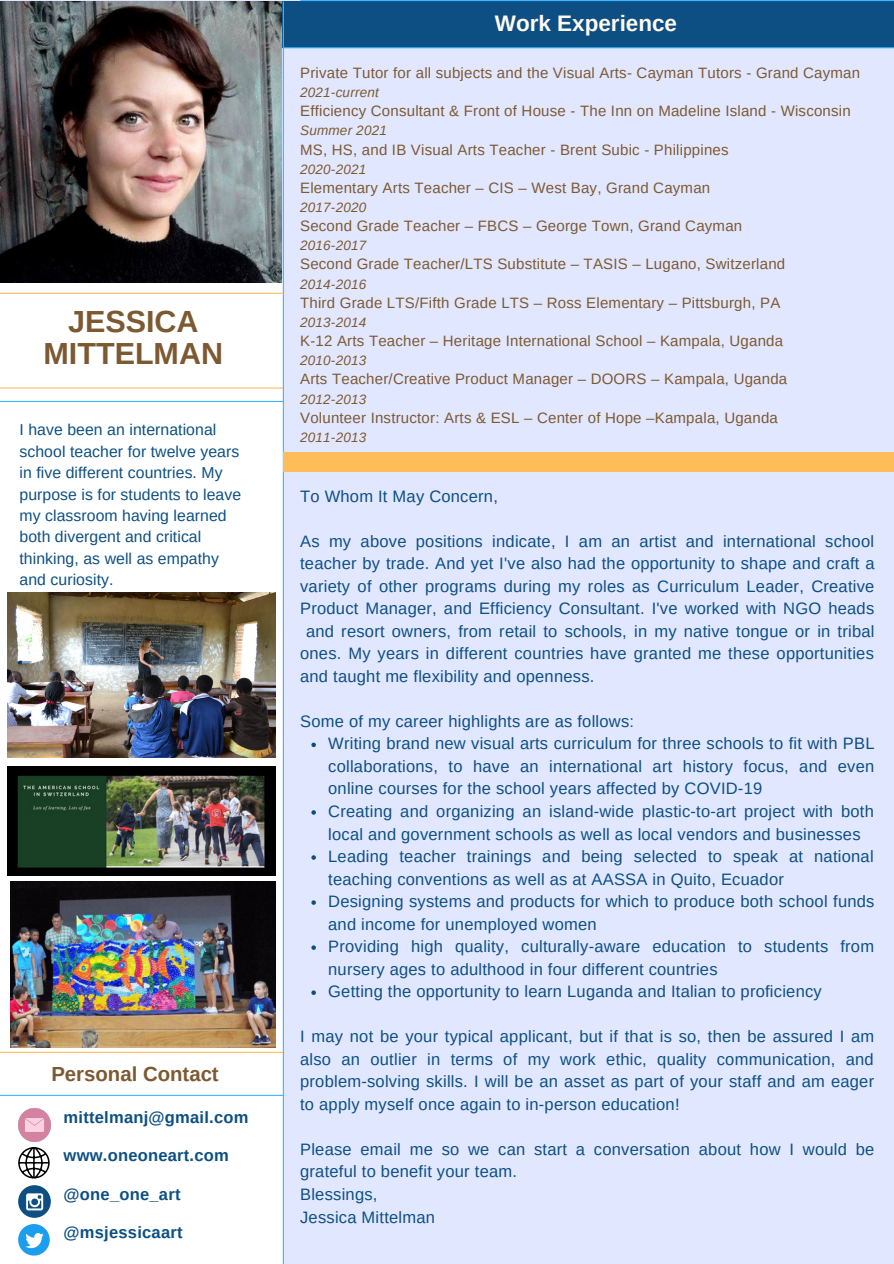
<style>
.page{position:relative;width:894px;height:1264px;background:#fff}
.page>*{position:absolute;margin:0;border:0;box-sizing:border-box;transform-origin:0 0}
.t1{font:700 30.45px "Arimo";color:#7d5932}
.t2{font:700 22.5px "Arimo";color:#fff9ef}
.t3{font:700 20.4px "Arimo";color:#7d5932}
.t4{font:16.5px/22.5px "Arimo";letter-spacing:.015em;color:#0d4f83}
.t5{font:700 16.5px "Arimo";letter-spacing:.015em;color:#0d4f83}
.t6{font:15.75px/21.5px "Arimo";letter-spacing:.005em;color:#0d4f83}
.t7{font:15px "Arimo";letter-spacing:.015em;color:#7d5932}
.t8{font:italic 13.5px "Arimo";letter-spacing:.015em;color:#7d5932}
</style>
<div class="page">
<div style="left:0;top:0;width:893px;height:1263px;background:#e1e7ff"></div>
<div style="left:283px;top:1px;width:610px;height:46px;background:#0d4f83"></div>
<div style="left:0;top:283px;width:283px;height:980px;background:#fff"></div>
<hr style="left:0;top:401px;width:283px;height:1px;background:#38b6ff">
<hr style="left:0;top:387px;width:283px;height:1px;background:#ffbd59">
<hr style="left:300px;top:0;width:593px;height:1px;background:#38b6ff">
<hr style="left:0;top:1051px;width:283px;height:1px;background:#ffbd59">
<hr style="left:283px;top:47px;width:610px;height:1px;background:#38b6ff">
<hr style="left:0;top:1094px;width:283px;height:1px;background:#38b6ff">
<hr style="left:283px;top:2px;width:1px;height:1261px;background:#38b6ff">
<svg style="left:18px;top:1147px;width:32px;height:31px"></svg>
<img style="left:18px;top:1108px;width:33px;height:33px">
<div style="left:18px;top:1185px;width:33px;height:32px;background:#0d4f83;border-radius:50%"></div>
<svg style="left:26px;top:1193px;width:17px;height:17px"></svg>
<svg style="left:311px;top:742px;width:5px;height:5px"></svg>
<svg style="left:311px;top:810px;width:5px;height:4px"></svg>
<svg style="left:311px;top:855px;width:5px;height:4px"></svg>
<svg style="left:311px;top:900px;width:5px;height:4px"></svg>
<svg style="left:311px;top:945px;width:5px;height:4px"></svg>
<svg style="left:311px;top:990px;width:5px;height:4px"></svg>
<div style="left:284px;top:452px;width:609px;height:19px;background:#ffbd59"></div>
<svg style="left:18px;top:1224px;width:32px;height:32px"></svg>
<hr style="left:0;top:293px;width:283px;height:1px;background:#ffbd59">
<img style="left:8px;top:592px;width:267px;height:165px">
<img style="left:7px;top:766px;width:268px;height:109px">
<img style="left:10px;top:881px;width:265px;height:166px">
<img style="left:0;top:1px;width:281px;height:282px">
<p class="t1" style="left:68px;top:304px;width:132px">JESSICA</p>
<p class="t1" style="left:44px;top:337px;width:181px">MITTELMAN</p>
<p class="t6" style="left:19px;top:419px;width:223px">I have been an international school teacher for twelve years in five different countries. My purpose is for students to leave my classroom having learned both divergent and critical thinking, as well as empathy and curiosity.</p>
<p class="t3" style="left:51px;top:1062px;width:169px">Personal Contact</p>
<p class="t5" style="left:64px;top:1108px;width:186px">mittelmanj@gmail.com</p>
<p class="t5" style="left:64px;top:1146px;width:167px">www.oneoneart.com</p>
<p class="t5" style="left:64px;top:1184px;width:118px">@one_one_art</p>
<p class="t5" style="left:64px;top:1223px;width:120px">@msjessicaart</p>
<p class="t2" style="left:494px;top:11px;width:184px">Work Experience</p>
<p class="t7" style="left:300px;top:64px;width:561px">Private Tutor for all subjects and the Visual Arts- Cayman Tutors - Grand Cayman</p>
<p class="t8" style="left:300px;top:85px;width:80px">2021-current</p>
<p class="t7" style="left:300px;top:103px;width:552px">Efficiency Consultant &amp; Front of House - The Inn on Madeline Island - Wisconsin</p>
<p class="t8" style="left:300px;top:123px;width:88px">Summer 2021</p>
<p class="t7" style="left:300px;top:141px;width:430px">MS, HS, and IB Visual Arts Teacher - Brent Subic - Philippines</p>
<p class="t8" style="left:300px;top:161px;width:68px">2020-2021</p>
<p class="t7" style="left:300px;top:179px;width:411px">Elementary Arts Teacher – CIS – West Bay, Grand Cayman</p>
<p class="t8" style="left:300px;top:200px;width:68px">2017-2020</p>
<p class="t7" style="left:300px;top:218px;width:443px">Second Grade Teacher – FBCS – George Town, Grand Cayman</p>
<p class="t8" style="left:300px;top:238px;width:68px">2016-2017</p>
<p class="t7" style="left:300px;top:256px;width:486px">Second Grade Teacher/LTS Substitute – TASIS – Lugano, Switzerland</p>
<p class="t8" style="left:300px;top:276px;width:68px">2014-2016</p>
<p class="t7" style="left:300px;top:294px;width:481px">Third Grade LTS/Fifth Grade LTS – Ross Elementary – Pittsburgh, PA</p>
<p class="t8" style="left:300px;top:315px;width:68px">2013-2014</p>
<p class="t7" style="left:300px;top:332px;width:484px">K-12 Arts Teacher – Heritage International School – Kampala, Uganda</p>
<p class="t8" style="left:300px;top:353px;width:68px">2010-2013</p>
<p class="t7" style="left:300px;top:371px;width:488px">Arts Teacher/Creative Product Manager – DOORS – Kampala, Uganda</p>
<p class="t8" style="left:300px;top:391px;width:68px">2012-2013</p>
<p class="t7" style="left:300px;top:409px;width:479px">Volunteer Instructor: Arts &amp; ESL – Center of Hope –Kampala, Uganda</p>
<p class="t8" style="left:300px;top:429px;width:68px">2011-2013</p>
<p class="t4" style="left:300px;top:484px;width:199px">To Whom It May Concern,</p>
<p class="t4" style="left:300px;top:529px;width:575px">As my above positions indicate, I am an artist and international school</p>
<p class="t4" style="left:300px;top:552px;width:575px">teacher by trade. And yet I've also had the opportunity to shape and craft a</p>
<p class="t4" style="left:300px;top:574px;width:575px">variety of other programs during my roles as Curriculum Leader, Creative</p>
<p class="t4" style="left:300px;top:597px;width:575px">Product Manager, and Efficiency Consultant. I've worked with NGO heads</p>
<p class="t4" style="left:306px;top:619px;width:570px">and resort owners, from retail to schools, in my native tongue or in tribal</p>
<p class="t4" style="left:300px;top:642px;width:575px">ones. My years in different countries have granted me these opportunities</p>
<p class="t4" style="left:300px;top:664px;width:296px">and taught me flexibility and openness.</p>
<p class="t4" style="left:300px;top:710px;width:335px">Some of my career highlights are as follows:</p>
<p class="t4" style="left:328px;top:732px;width:547px;text-align:justify">Writing brand new visual arts curriculum for three schools to fit with PBL collaborations, to have an international art history focus, and even online courses for the school years affected by COVID-19</p>
<p class="t4" style="left:328px;top:800px;width:547px">Creating and organizing an island-wide plastic-to-art project with both local and government schools as well as local vendors and businesses</p>
<p class="t4" style="left:328px;top:845px;width:546px">Leading teacher trainings and being selected to speak at national teaching conventions as well as at AASSA in Quito, Ecuador</p>
<p class="t4" style="left:328px;top:890px;width:547px">Designing systems and products for which to produce both school funds and income for unemployed women</p>
<p class="t4" style="left:328px;top:935px;width:547px">Providing high quality, culturally-aware education to students from nursery ages to adulthood in four different countries</p>
<p class="t4" style="left:328px;top:980px;width:495px">Getting the opportunity to learn Luganda and Italian to proficiency</p>
<p class="t4" style="left:300px;top:1025px;width:575px;text-align:justify">I may not be your typical applicant, but if that is so, then be assured I am also an outlier in terms of my work ethic, quality communication, and problem-solving skills. I will be an asset as part of your staff and am eager to apply myself once again to in-person education!</p>
<p class="t4" style="left:300px;top:1137px;width:575px">Please email me so we can start a conversation about how I would be grateful to benefit your team.</p>
<p class="t4" style="left:300px;top:1182px;width:79px">Blessings,</p>
<p class="t4" style="left:300px;top:1205px;width:136px">Jessica Mittelman</p>
</div>
